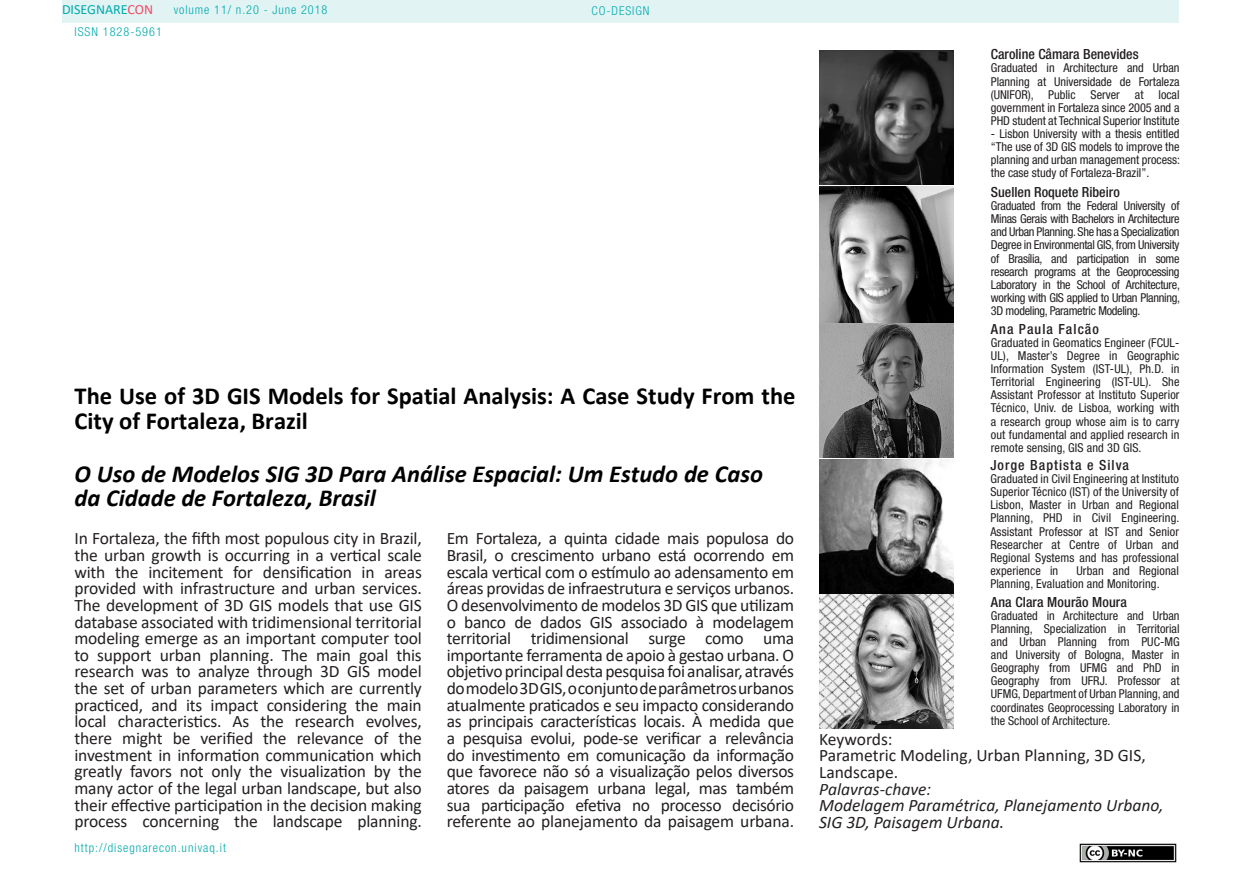
<style>
.page{position:relative;width:1241px;height:893px;background:#fff}
.page>*{position:absolute;margin:0;border:0;box-sizing:border-box;transform-origin:0 0}
._2_-_Título_Italiano{font:italic 700 24.5px/24.7px "Calibri";color:#000}
.t1{font:700 24.5px/24.7px "Calibri";color:#000}
.Abstract{font:17.5px/16.6px "Calibri";letter-spacing:-.01em;color:#231f20;text-align:justify}
.t2{font:italic 17.5px/16.6px "Calibri";color:#231f20}
.t3{font:500 condensed 14px "Helvetica Neue LT Std";letter-spacing:.005em;color:#231f20}
.t4{font:500 condensed 14px "Helvetica Neue LT Std";letter-spacing:.075em;color:#231f20}
.t5{font:14px "Calibri";color:#00aaad}
.t6{font:condensed 12.25px/13.1px "Helvetica Neue LT Std";color:#231f20;text-align:justify}
.t7{font:300 condensed 12.25px "Helvetica Neue LT Std";letter-spacing:.08em;color:#00aaad}
.s1{color:#f24862}
.s2{font-style:normal}
</style>
<div class="page">
<div style="left:62px;top:0;width:1116px;height:23px;background:#e2f3f4"></div>
<img style="left:1079px;top:843px;width:97px;height:20px">
<img style="left:819px;top:460px;width:134px;height:269px">
<img style="left:819px;top:50px;width:134px;height:272px">
<img style="left:819px;top:324px;width:134px;height:134px">
<p class="t5" style="left:62px;top:0;width:93px">DISEGNARE<span class="s1">CON</span></p>
<p class="t7" style="left:74px;top:24px;width:89px">ISSN 1828-5961</p>
<p class="t7" style="left:174px;top:3px;width:155px">volume 11/ n.20 - June 2018</p>
<p class="t7" style="left:591px;top:3px;width:59px">CO-DESIGN</p>
<h1 class="t1" style="left:75px;top:383px;width:722px">The Use of 3D GIS Models for Spatial Analysis: A Case Study From the<br>City of Fortaleza, Brazil</h1>
<p class="_2_-_Título_Italiano" style="left:74px;top:460px;width:690px">O Uso de Modelos SIG 3D Para Análise Espacial: Um Estudo de Caso da Cidade de Fortaleza, Brasil</p>
<p class="Abstract" style="left:74px;top:530px;width:349px">In Fortaleza, the fifth most populous city in Brazil, the urban growth is occurring in a vertical scale with the incitement for densification in areas provided with infrastructure and urban services.<br>The development of 3D GIS models that use GIS database associated with tridimensional territorial modeling emerge as an important computer tool to support urban planning. The main goal this research was to analyze through 3D GIS model the set of urban parameters which are currently practiced, and its impact considering the main local characteristics. As the research evolves, there might be verified the relevance of the investment in information communication which greatly favors not only the visualization by the many actor of the legal urban landscape, but also their effective participation in the decision making process concerning the landscape planning.</p>
<p class="t7" style="left:74px;top:841px;width:153px">http://disegnarecon.univaq.it</p>
<p class="Abstract" style="left:446px;top:530px;width:349px">Em Fortaleza, a quinta cidade mais populosa do Brasil, o crescimento urbano está ocorrendo em escala vertical com o estímulo ao adensamento em áreas providas de infraestrutura e serviços urbanos.<br>O desenvolvimento de modelos 3D GIS que utilizam o banco de dados GIS associado à modelagem territorial tridimensional surge como uma importante ferramenta de apoio à gestao urbana. O objetivo principal desta pesquisa foi analisar, através do modelo 3D GIS, o conjunto de parâmetros urbanos atualmente praticados e seu impacto considerando as principais características locais. À medida que a pesquisa evolui, pode-se verificar a relevância do investimento em comunicação da informação que favorece não só a visualização pelos diversos atores da paisagem urbana legal, mas também sua participação efetiva no processo decisório referente ao planejamento da paisagem urbana.</p>
<p class="t3" style="left:990px;top:46px;width:149px">Caroline Câmara Benevides</p>
<p class="t6" style="left:990px;top:61px;width:190px">Graduated in Architecture and Urban Planning at Universidade de Fortaleza (UNIFOR), Public Server at local government in Fortaleza since 2005 and a PHD student at Technical Superior Institute</p>
<p class="t6" style="left:990px;top:127px;width:190px">- Lisbon University with a thesis entitled “The use of 3D GIS models to improve the planning and urban management process: the case study of Fortaleza-Brazil”.</p>
<p class="t3" style="left:990px;top:184px;width:130px">Suellen Roquete Ribeiro</p>
<p class="t6" style="left:990px;top:199px;width:190px">Graduated from the Federal University of Minas Gerais with Bachelors in Architecture and Urban Planning. She has a Specialization Degree in Environmental GIS, from University of Brasília, and participation in some research programs at the Geoprocessing Laboratory in the School of Architecture, working with GIS applied to Urban Planning, 3D modeling, Parametric Modeling.</p>
<p class="t4" style="left:990px;top:320px;width:110px">Ana Paula Falcão</p>
<p class="t6" style="left:990px;top:336px;width:190px">Graduated in Geomatics Engineer (FCUL-UL), Master’s Degree in Geographic Information System (IST-UL), Ph.D. in Territorial Engineering (IST-UL). She Assistant Professor at Instituto Superior Técnico, Univ. de Lisboa, working with a research group whose aim is to carry out fundamental and applied research in remote sensing, GIS and 3D GIS.</p>
<p class="t4" style="left:990px;top:457px;width:140px">Jorge Baptista e Silva</p>
<p class="t6" style="left:990px;top:472px;width:190px">Graduated in Civil Engineering at Instituto Superior Técnico (IST) of the University of Lisbon, Master in Urban and Regional Planning, PHD in Civil Engineering.<br>Assistant Professor at IST and Senior Researcher at Centre of Urban and Regional Systems and has professional experience in</p>
<p class="t6" style="left:990px;top:564px;width:190px;text-indent:86px">Urban and Regional<br>Planning, Evaluation and Monitoring.</p>
<p class="t3" style="left:990px;top:593px;width:137px">Ana Clara Mourão Moura</p>
<p class="t6" style="left:990px;top:609px;width:190px">Graduated in Architecture and Urban Planning, Specialization in Territorial and Urban Planning from PUC-MG and University of Bologna, Master in Geography from UFMG and PhD in Geography from UFRJ. Professor at UFMG, Department of Urban Planning, and coordinates Geoprocessing Laboratory in the School of Architecture.</p>
<p class="t2" style="left:819px;top:730px;width:346px"><span class="s2">Keywords:<br>Parametric Modeling, Urban Planning, 3D GIS,<br>Landscape.<br></span>Palavras-chave:<br>Modelagem Paramétrica, Planejamento Urbano,<br>SIG 3D, Paisagem Urbana.</p>
</div>
